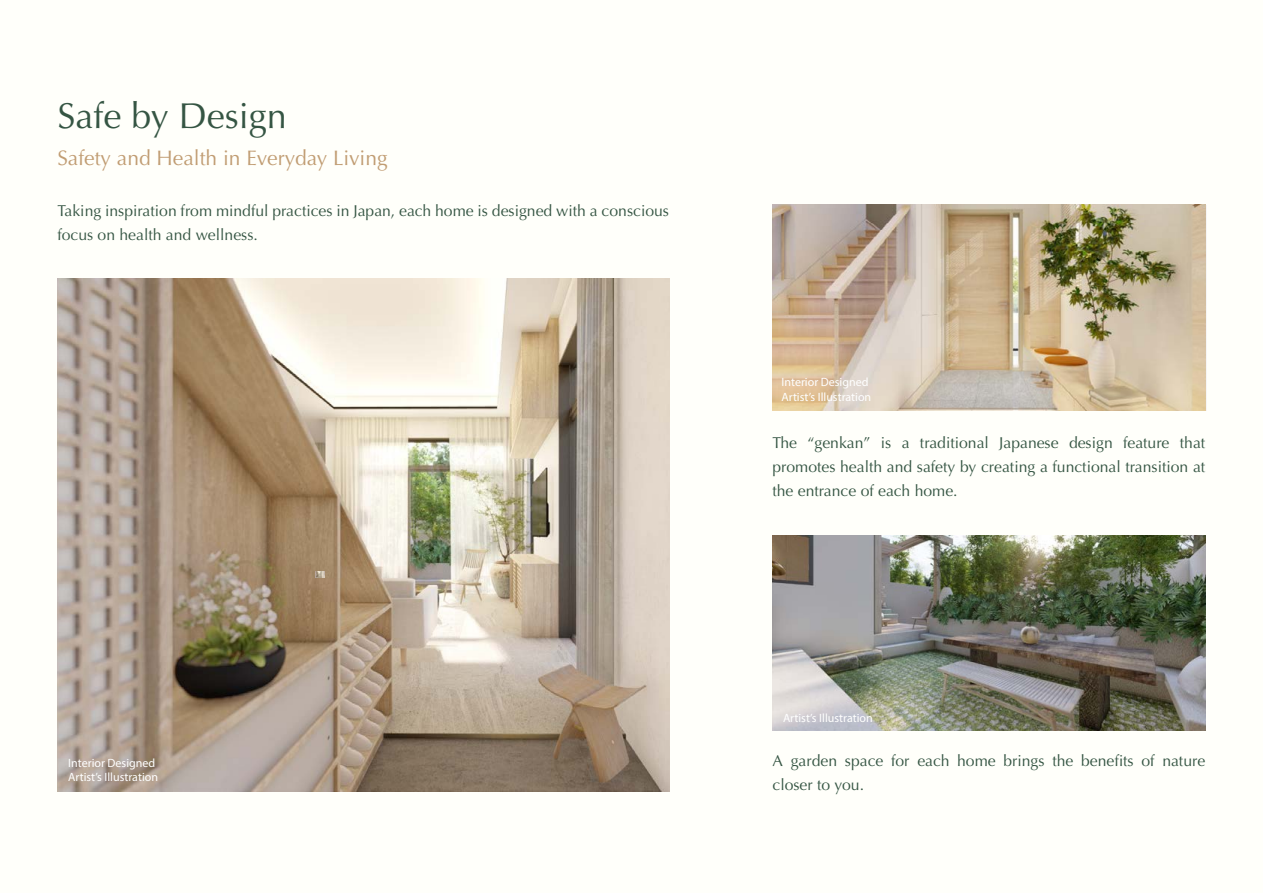
<style>
.page{position:relative;width:1263px;height:893px;background:#fff}
.page>*{position:absolute;margin:0;border:0;box-sizing:border-box;transform-origin:0 0}
.t1{font:36px "Optima LT Std";color:#355543}
.t2{font:21px "Optima LT Std";color:#c19d73}
.t3{font:15.75px/24px "Optima LT Std";color:#355543}
.t4{font:12px/14.4px "Myriad Pro";color:#fff}
</style>
<div class="page">
<div style="left:0;top:0;width:1263px;height:892px;background:#fffffa"></div>
<img style="left:772px;top:205px;width:433px;height:205px">
<img style="left:772px;top:536px;width:433px;height:194px">
<img style="left:57px;top:278px;width:612px;height:513px">
<svg style="left:315px;top:571px;width:10px;height:6px"></svg>
<h1 class="t1" style="left:57px;top:95px;width:231px">Safe by Design</h1>
<h2 class="t2" style="left:57px;top:145px;width:332px">Safety and Health in Everyday Living</h2>
<p class="t3" style="left:57px;top:199px;width:613px">Taking inspiration from mindful practices in Japan, each home is designed with a conscious focus on health and wellness.</p>
<p class="t4" style="left:68px;top:755px;width:91px">Interior Designed<br>Artist’s Illustration</p>
<p class="t4" style="left:782px;top:375px;width:91px">Interior Designed<br>Artist’s Illustration</p>
<p class="t3" style="left:772px;top:430px;width:434px;text-align:justify">The “genkan” is a traditional Japanese design feature that promotes health and safety by creating a functional transition at the entrance of each home.</p>
<p class="t4" style="left:783px;top:710px;width:91px">Artist’s Illustration</p>
<p class="t3" style="left:772px;top:749px;width:434px">A garden space for each home brings the benefits of nature closer to you.</p>
</div>
